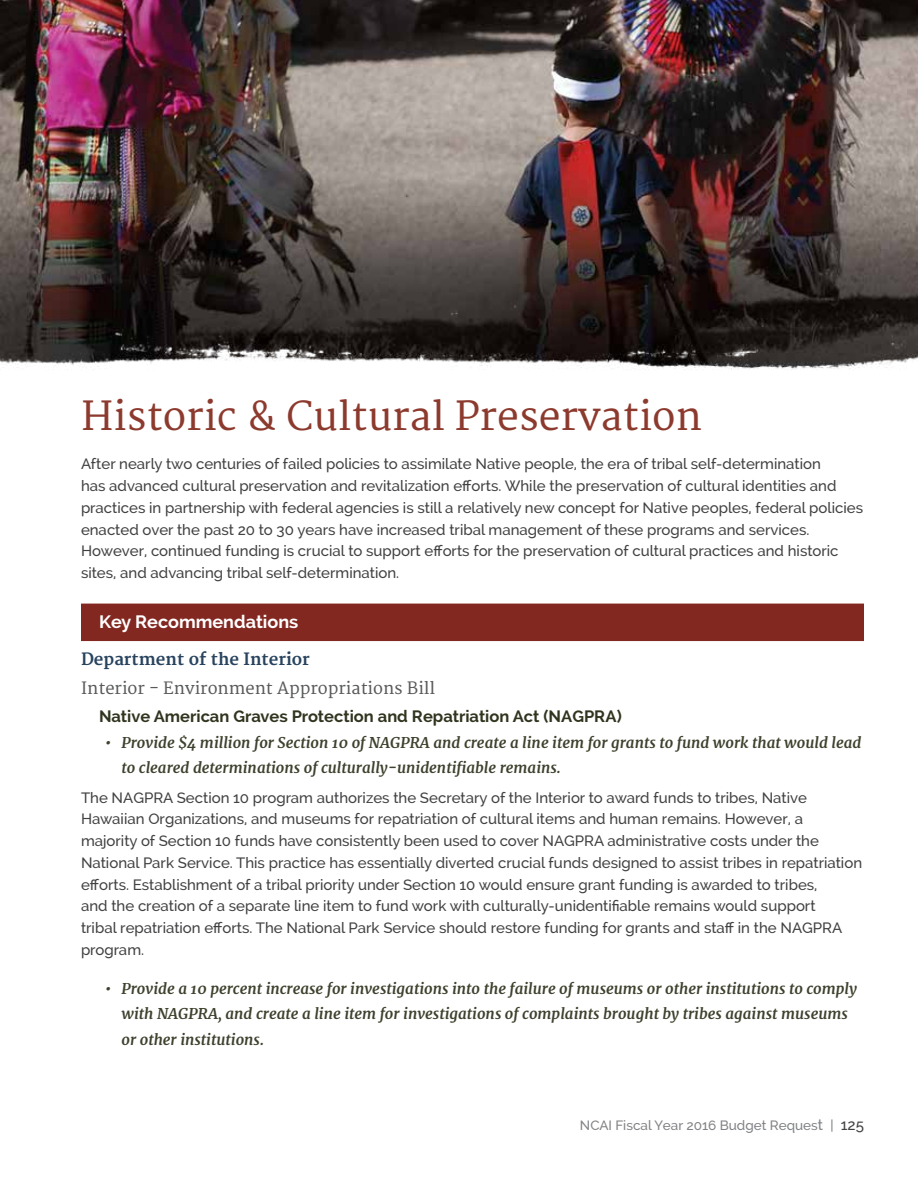
<style>
.page{position:relative;width:918px;height:1188px;background:#fff}
.page>*{position:absolute;margin:0;border:0;box-sizing:border-box;transform-origin:0 0}
.t1{font:39px "Merriweather";color:#8d3a2e}
.t2{font:700 18px "Raleway";color:#fff}
.t3{font:700 16.5px "Raleway";color:#30351f}
.t4{font:16.5px "Merriweather";color:#58595b}
.t5{font:700 16.5px "Merriweather";color:#28435e}
.t6{font:500 15px/21.8px "Raleway";color:#414042}
.t7{font:italic 700 15px/25.5px "Merriweather";color:#3e412d}
.t8{font:500 13.5px "Raleway";color:#808285}
.s1{font-size:15px}
.s2{font-size:15px;color:#414042}
</style>
<div class="page">
<img style="left:0;top:0;width:918px;height:370px">
<div style="left:81px;top:604px;width:783px;height:37px;background:#832821"></div>
<h1 class="t1" style="left:81px;top:393px;width:623px">Historic &amp; Cultural Preservation</h1>
<p class="t6" style="left:81px;top:453px;width:784px">After nearly two centuries of failed policies to assimilate Native people, the era of tribal self-determination<br>has advanced cultural preservation and revitalization efforts. While the preservation of cultural identities and practices in partnership with federal agencies is still a relatively new concept for Native peoples, federal policies enacted over the past 20 to 30 years have increased tribal management of these programs and services.<br>However, continued funding is crucial to support efforts for the preservation of cultural practices and historic sites, and advancing tribal self-determination.</p>
<p class="t2" style="left:99px;top:611px;width:201px">Key Recommendations</p>
<p class="t5" style="left:81px;top:650px;width:230px">Department of the Interior</p>
<p class="t4" style="left:81px;top:678px;width:356px">Interior - Environment Appropriations Bill</p>
<p class="t3" style="left:99px;top:707px;width:524px">Native American Graves Protection and Repatriation Act (NAGPRA)</p>
<p class="t7" style="left:122px;top:730px;width:741px;text-indent:-16px">• Provide $4 million for Section 10 of NAGPRA and create a line item for grants to fund work that would lead to cleared determinations of culturally-unidentifiable remains.</p>
<p class="t6" style="left:81px;top:786px;width:783px">The NAGPRA Section 10 program authorizes the Secretary of the Interior to award funds to tribes, Native Hawaiian Organizations, and museums for repatriation of cultural items and human remains. However, a majority of Section 10 funds have consistently been used to cover NAGPRA administrative costs under the National Park Service. This practice has essentially diverted crucial funds designed to assist tribes in repatriation efforts. Establishment of a tribal priority under Section 10 would ensure grant funding is awarded to tribes,<br>and the creation of a separate line item to fund work with culturally-unidentifiable remains would support<br>tribal repatriation efforts. The National Park Service should restore funding for grants and staff in the NAGPRA program.</p>
<p class="t7" style="left:122px;top:976px;width:737px;text-indent:-16px">• Provide a 10 percent increase for investigations into the failure of museums or other institutions to comply with NAGPRA, and create a line item for investigations of complaints brought by tribes against museums or other institutions.</p>
<p class="t8" style="left:580px;top:1118px;width:286px">NCAI Fiscal Year 2016 Budget Reques<span class="s1">t</span> | <span class="s2">125</span></p>
</div>
